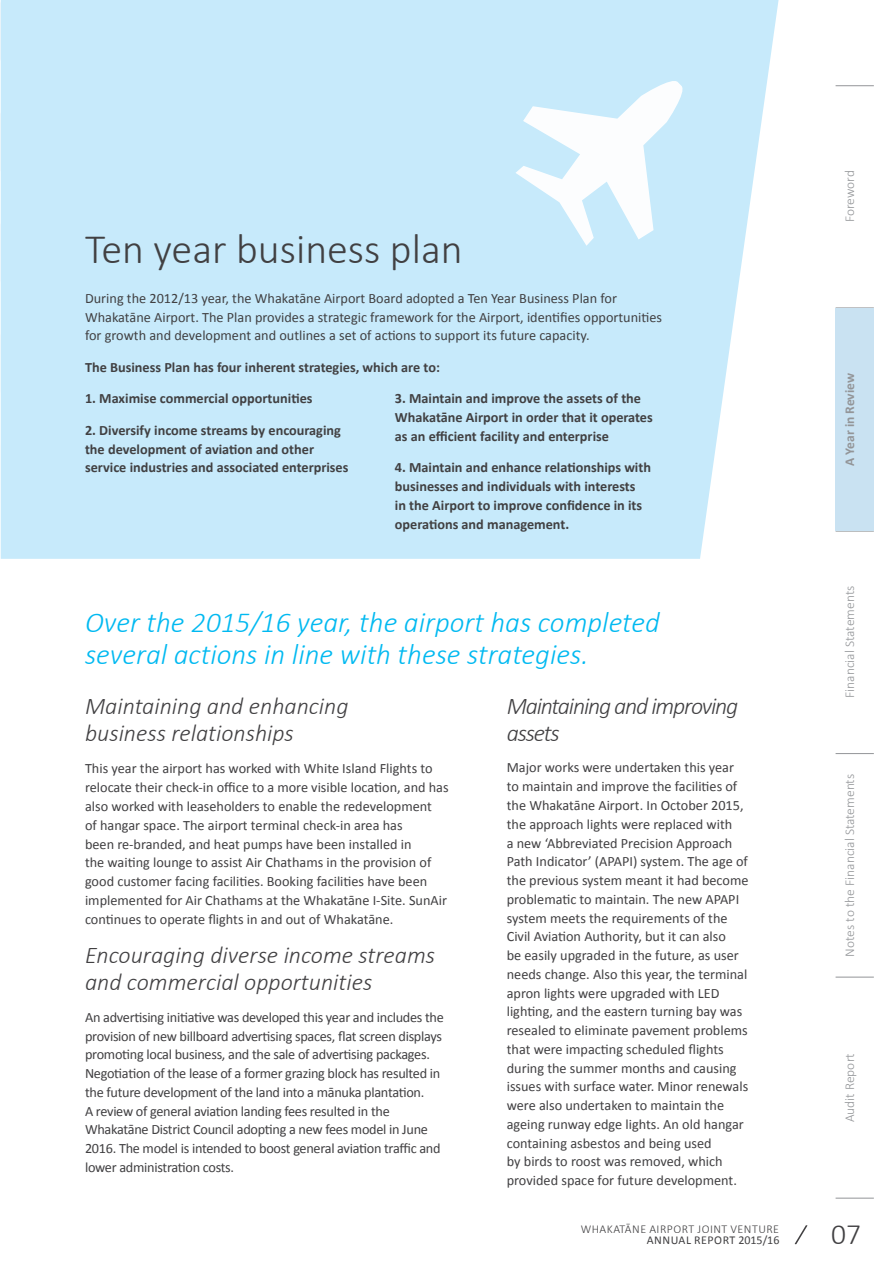
<style>
.page{position:relative;width:893px;height:1263px;background:#fff}
.page>*{position:absolute;margin:0;border:0;box-sizing:border-box;transform-origin:0 0}
.t1{font:300 42px "Calibri";color:#414042}
.t2{font:300 29.55px "Calibri";color:#414042}
.t3{font:italic 300 29.1px/32.4px "Calibri";color:#00b9f1}
.t4{font:italic 300 24px/27px "Calibri";color:#414042}
.t5{font:italic 300 24px/27px "Calibri";letter-spacing:-.05em;color:#414042}
.t6{font:14.25px/18.8px "Calibri";color:#414042}
.t7{font:14.25px/18.8px "Calibri";letter-spacing:-.02em;color:#414042}
.t8{font:700 14.25px/18.8px "Calibri";color:#414042}
.t9{font:300 13.5px "Calibri";color:#939598}
.t10{font:700 13.5px "Calibri";color:#939598}
.t11{font:300 12px "Calibri";letter-spacing:.04em;color:#414042}
.t12{font:12px "Calibri";letter-spacing:.04em;color:#414042}
</style>
<div class="page">
<div style="left:1px;top:0;width:777px;height:559px;background:#c7eafb"></div>
<svg style="left:515px;top:77px;width:169px;height:169px"></svg>
<svg style="left:795px;top:1225px;width:12px;height:19px"></svg>
<hr style="left:836px;top:531px;width:38px;height:1px;background:#939598">
<hr style="left:836px;top:977px;width:38px;height:1px;background:#939598">
<hr style="left:836px;top:753px;width:38px;height:1px;background:#939598">
<hr style="left:836px;top:1198px;width:38px;height:1px;background:#939598">
<hr style="left:836px;top:85px;width:38px;height:1px;background:#939598">
<div style="left:836px;top:308px;width:38px;height:223px;background:#c9e2f2"></div>
<h1 class="t1" style="left:85px;top:223px;width:379px">Ten year business plan</h1>
<p class="t6" style="left:85px;top:289px;width:579px">During the 2012/13 year, the Whakatāne Airport Board adopted a Ten Year Business Plan for<br>Whakatāne Airport. The Plan provides a strategic framework for the Airport, identifies opportunities for growth and development and outlines a set of actions to support its future capacity.</p>
<p class="t8" style="left:85px;top:358px;width:356px">The Business Plan has four inherent strategies, which are to:</p>
<p class="t8" style="left:85px;top:389px;width:229px">1. Maximise commercial opportunities</p>
<p class="t8" style="left:85px;top:421px;width:265px">2. Diversify income streams by encouraging the development of aviation and other service industries and associated enterprises</p>
<p class="t8" style="left:395px;top:389px;width:259px">3. Maintain and improve the assets of the<br>Whakatāne Airport in order that it operates as an efficient facility and enterprise</p>
<p class="t8" style="left:395px;top:458px;width:258px">4. Maintain and enhance relationships with businesses and individuals with interests<br>in the Airport to improve confidence in its operations and management.</p>
<h3 class="t3" style="left:85px;top:606px;width:576px">Over the 2015/16 year, the airport has completed several actions in line with these strategies.</h3>
<h3 class="t4" style="left:85px;top:692px;width:265px">Maintaining and enhancing business relationships</h3>
<p class="t6" style="left:85px;top:759px;width:365px">This year the airport has worked with White Island Flights to relocate their check-in office to a more visible location, and has also worked with leaseholders to enable the redevelopment<br>of hangar space. The airport terminal check‐in area has<br>been re‐branded, and heat pumps have been installed in<br>the waiting lounge to assist Air Chathams in the provision of good customer facing facilities. Booking facilities have been implemented for Air Chathams at the Whakatāne I‐Site. SunAir continues to operate flights in and out of Whakatāne.</p>
<h3 class="t4" style="left:85px;top:941px;width:352px">Encouraging diverse income streams and commercial opportunities</h3>
<p class="t7" style="left:85px;top:1008px;width:360px">An advertising initiative was developed this year and includes the provision of new billboard advertising spaces, flat screen displays promoting local business, and the sale of advertising packages.<br>Negotiation of the lease of a former grazing block has resulted in the future development of the land into a mānuka plantation.<br>A review of general aviation landing fees resulted in the Whakatāne District Council adopting a new fees model in June 2016. The model is intended to boost general aviation traffic and lower administration costs.</p>
<h3 class="t5" style="left:507px;top:692px;width:233px">Maintaining and improving assets</h3>
<p class="t6" style="left:507px;top:758px;width:243px">Major works were undertaken this year to maintain and improve the facilities of the Whakatāne Airport. In October 2015, the approach lights were replaced with<br>a new ‘Abbreviated Precision Approach Path Indicator’ (APAPI) system. The age of the previous system meant it had become problematic to maintain. The new APAPI system meets the requirements of the Civil Aviation Authority, but it can also<br>be easily upgraded in the future, as user needs change. Also this year, the terminal apron lights were upgraded with LED lighting, and the eastern turning bay was resealed to eliminate pavement problems that were impacting scheduled flights during the summer months and causing issues with surface water. Minor renewals were also undertaken to maintain the ageing runway edge lights. An old hangar containing asbestos and being used<br>by birds to roost was removed, which provided space for future development.</p>
<p class="t11" style="left:581px;top:1221px;width:200px">WHAKATĀNE AIRPORT JOINT VENTURE</p>
<p class="t12" style="left:647px;top:1232px;width:134px">ANNUAL REPORT 2015/16</p>
<p class="t9" style="left:841px;top:222px;width:53px;rotate:-90deg">Foreword</p>
<p class="t10" style="left:841px;top:466px;width:94px;rotate:-90deg">A Year in Review</p>
<p class="t9" style="left:841px;top:463px;width:18px;rotate:-90deg">A Y</p>
<p class="t9" style="left:841px;top:698px;width:114px;rotate:-90deg">Financial Statements</p>
<p class="t9" style="left:841px;top:956px;width:184px;rotate:-90deg">Notes to the Financial Statements</p>
<p class="t9" style="left:841px;top:1122px;width:70px;rotate:-90deg">Audit Report</p>
<h2 class="t2" style="left:831px;top:1216px;width:31px">07</h2>
</div>
